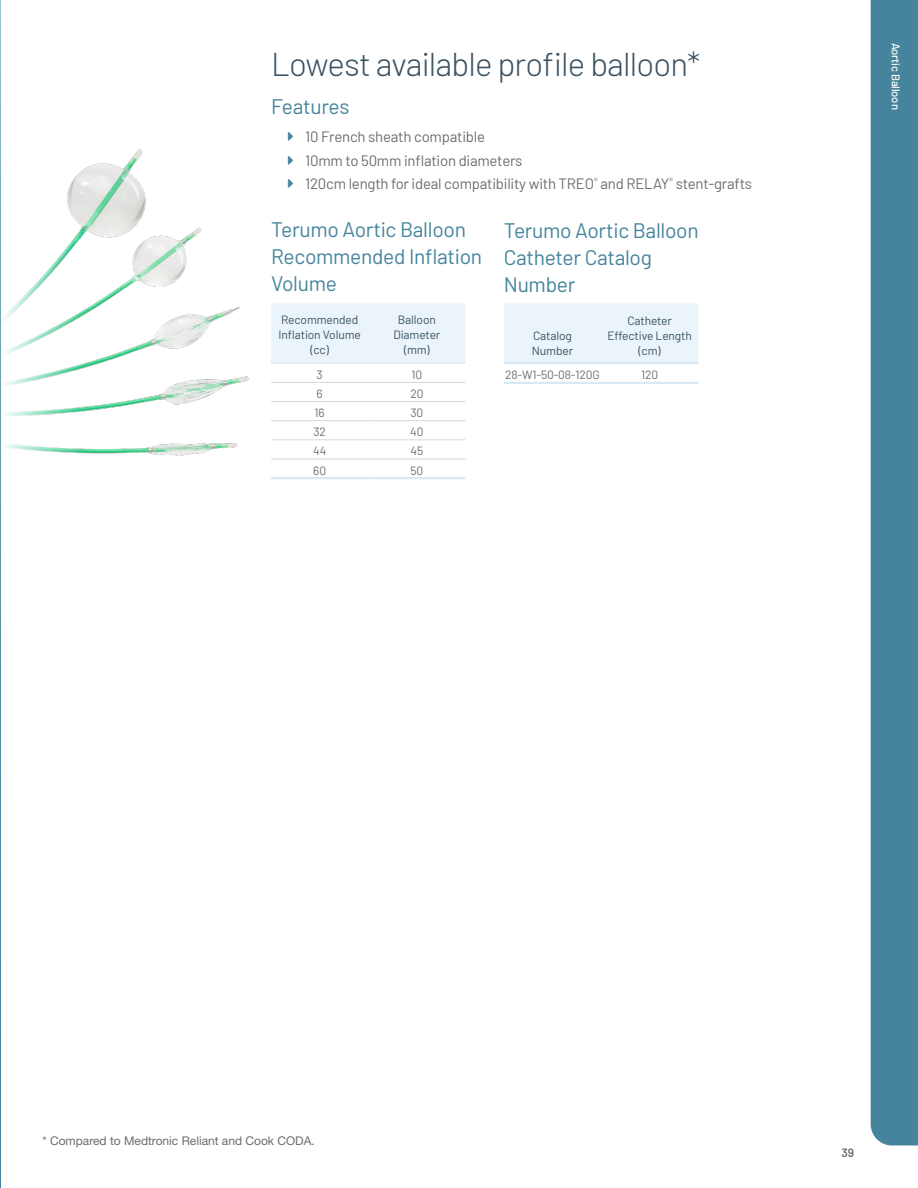
<style>
.page{position:relative;width:918px;height:1188px;background:#fff}
.page>*{position:absolute;margin:0;border:0;box-sizing:border-box;transform-origin:0 0}
.Page_Heading__Not_in{font:300 33px "Barlow";letter-spacing:-.025em;color:#3b5262}
.Sub_Heading_-_A4{font:21px/27px "Barlow";letter-spacing:-.015em;color:#45849c}
.t1{font:15px "Barlow";letter-spacing:-.015em;color:#6c6d70}
.Table_Header{font:12px/15px "Barlow";letter-spacing:-.01em;color:#3b5262;text-align:center}
.Footer_-_Disclaimer{font:12px "Helvetica Neue LT Pro";color:#6c6d70}
.Table_Body{font:12px "Barlow";letter-spacing:-.01em;color:#6c6d70}
.Table_Body__Ref_Code{font:12px "Barlow";letter-spacing:-.01em;color:#6c6d70}
.t2{font:600 12px "Barlow";color:#6c6d70}
.t3{font:500 11.25px "Barlow";letter-spacing:-.015em;color:#fff}
</style>
<div class="page">
<div style="left:871px;top:0;width:47px;height:1145px;background:#45849c"></div>
<svg style="left:0;top:0;width:1px;height:1188px"></svg>
<svg style="left:271px;top:303px;width:195px;height:156px"></svg>
<hr style="left:271px;top:420px;width:97px;height:1px;background:#d6d7d9">
<hr style="left:368px;top:420px;width:98px;height:1px;background:#d6d7d9">
<hr style="left:271px;top:439px;width:97px;height:1px;background:#d6d7d9">
<hr style="left:368px;top:439px;width:98px;height:1px;background:#d6d7d9">
<hr style="left:271px;top:382px;width:97px;height:1px;background:#d6d7d9">
<hr style="left:368px;top:382px;width:98px;height:1px;background:#d6d7d9">
<hr style="left:271px;top:362px;width:97px;height:2px;background:#d7eaf4">
<hr style="left:368px;top:362px;width:98px;height:2px;background:#d7eaf4">
<hr style="left:271px;top:401px;width:97px;height:1px;background:#d6d7d9">
<hr style="left:368px;top:401px;width:98px;height:1px;background:#d6d7d9">
<hr style="left:271px;top:459px;width:97px;height:1px;background:#cad6e0">
<hr style="left:368px;top:459px;width:98px;height:1px;background:#cad6e0">
<hr style="left:271px;top:477px;width:97px;height:2px;background:#d7eaf4">
<hr style="left:368px;top:477px;width:98px;height:2px;background:#d7eaf4">
<div style="left:504px;top:303px;width:194px;height:59px;background:#ebf4fa"></div>
<hr style="left:504px;top:362px;width:97px;height:2px;background:#d7eaf4">
<hr style="left:601px;top:362px;width:97px;height:2px;background:#d7eaf4">
<hr style="left:504px;top:382px;width:97px;height:2px;background:#d7eaf4">
<hr style="left:601px;top:382px;width:97px;height:2px;background:#d7eaf4">
<img style="left:0;top:137px;width:249px;height:339px">
<p class="Page_Heading__Not_in" style="left:271px;top:43px;width:431px">Lowest available profile balloon*</p>
<p class="Sub_Heading_-_A4" style="left:271px;top:92px;width:80px">Features</p>
<p class="t1" style="left:305px;top:127px;width:181px">10 French sheath compatible</p>
<p class="t1" style="left:305px;top:151px;width:219px">10mm to 50mm inflation diameters</p>
<p class="t1" style="left:305px;top:175px;width:448px">120cm length for ideal compatibility with TREO<sup>®</sup> and RELAY<sup>®</sup> stent-grafts</p>
<p class="Sub_Heading_-_A4" style="left:271px;top:216px;width:196px">Terumo Aortic Balloon</p>
<p class="Sub_Heading_-_A4" style="left:271px;top:243px;width:213px">Recommended Inflation</p>
<p class="Sub_Heading_-_A4" style="left:271px;top:270px;width:67px">Volume</p>
<p class="Table_Header" style="left:281px;top:312px;width:79px">Recommended</p>
<p class="Table_Header" style="left:279px;top:327px;width:84px">Inflation Volume</p>
<p class="Table_Header" style="left:311px;top:342px;width:20px">(cc)</p>
<p class="Sub_Heading_-_A4" style="left:504px;top:216px;width:196px">Terumo Aortic Balloon<br>Catheter Catalog</p>
<p class="Sub_Heading_-_A4" style="left:504px;top:270px;width:73px">Number</p>
<p class="Table_Header" style="left:398px;top:312px;width:40px">Balloon</p>
<p class="Table_Header" style="left:393px;top:327px;width:48px">Diameter</p>
<p class="Table_Header" style="left:404px;top:342px;width:27px">(mm)</p>
<p class="Table_Header" style="left:607px;top:312px;width:86px">Catheter<br>Effective Length</p>
<p class="Table_Header" style="left:639px;top:342px;width:24px">(cm)</p>
<p class="Table_Header" style="left:533px;top:327px;width:40px">Catalog</p>
<p class="Table_Header" style="left:532px;top:342px;width:43px">Number</p>
<p class="Table_Body" style="left:317px;top:367px;width:8px">3</p>
<p class="Table_Body" style="left:412px;top:367px;width:12px">10</p>
<p class="Table_Body" style="left:317px;top:386px;width:8px">6</p>
<p class="Table_Body" style="left:410px;top:386px;width:15px">20</p>
<p class="Table_Body" style="left:315px;top:405px;width:12px">16</p>
<p class="Table_Body" style="left:410px;top:405px;width:14px">30</p>
<p class="Table_Body" style="left:313px;top:424px;width:14px">32</p>
<p class="Table_Body" style="left:410px;top:424px;width:15px">40</p>
<p class="Table_Body" style="left:313px;top:444px;width:15px">44</p>
<p class="Table_Body" style="left:411px;top:444px;width:14px">45</p>
<p class="Table_Body" style="left:313px;top:463px;width:14px">60</p>
<p class="Table_Body" style="left:411px;top:463px;width:14px">50</p>
<p class="Table_Body__Ref_Code" style="left:505px;top:368px;width:96px">28-W1-50-08-120G</p>
<p class="Table_Body" style="left:641px;top:368px;width:19px">120</p>
<p class="t3" style="left:903px;top:43px;width:69px;rotate:90deg">Aortic Balloon</p>
<p class="Footer_-_Disclaimer" style="left:43px;top:1134px;width:274px">* Compared to Medtronic Reliant and Cook CODA.</p>
<p class="t2" style="left:842px;top:1146px;width:14px">39</p>
</div>
